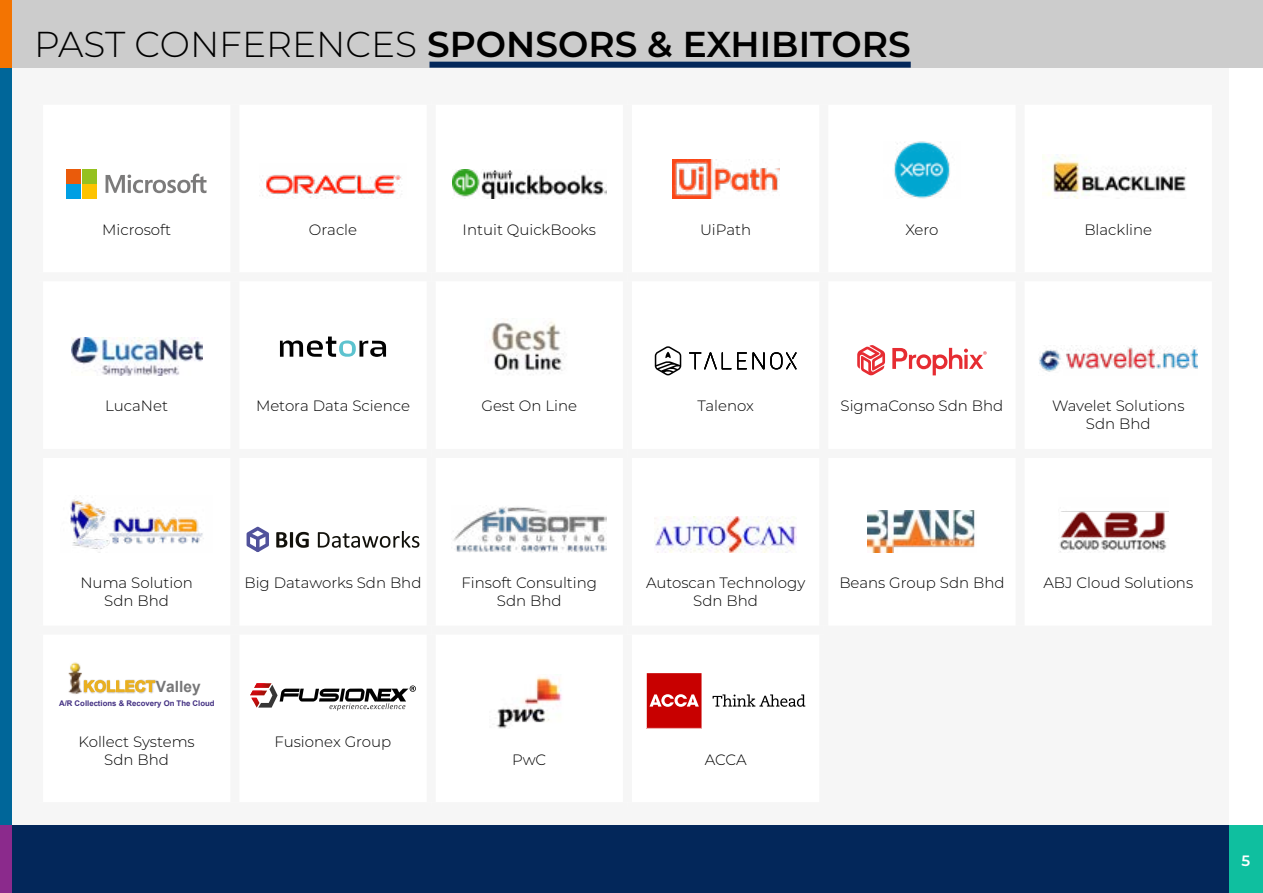
<style>
.page{position:relative;width:1263px;height:893px;background:#fff}
.page>*{position:absolute;margin:0;border:0;box-sizing:border-box;transform-origin:0 0}
.t1{font:600 36px "Montserrat";color:#000}
.t2{font:700 15.6px "Arial";color:#777778}
.t3{font:300 15px/18px "Montserrat";color:#000;text-align:center}
.t4{font:600 15px "Montserrat";color:#fff}
.t5{font:700 7.8px "Arial";color:#412e81}
.s1{font-weight:300}
</style>
<div class="page">
<div style="left:0;top:825px;width:1263px;height:68px;background:#03275a"></div>
<div style="left:1229px;top:825px;width:34px;height:68px;background:#0fbf9f"></div>
<div style="left:0;top:0;width:12px;height:893px;background:#069"></div>
<div style="left:12px;top:0;width:1251px;height:68px;background:#ccc"></div>
<div style="left:0;top:0;width:12px;height:68px;background:#f37402"></div>
<div style="left:0;top:825px;width:12px;height:68px;background:#8b2a8c"></div>
<div style="left:429px;top:62px;width:482px;height:6px;background:#03275a"></div>
<svg style="left:106px;top:174px;width:101px;height:19px"></svg>
<div style="left:67px;top:169px;width:14px;height:14px;background:#ea5b0b"></div>
<div style="left:82px;top:169px;width:15px;height:14px;background:#95c11f"></div>
<div style="left:67px;top:185px;width:14px;height:14px;background:#009fe3"></div>
<div style="left:82px;top:185px;width:15px;height:14px;background:#fdc300"></div>
<img style="left:266px;top:175px;width:135px;height:23px">
<img style="left:452px;top:169px;width:154px;height:30px">
<img style="left:672px;top:160px;width:107px;height:39px">
<img style="left:894px;top:142px;width:56px;height:56px">
<img style="left:1053px;top:161px;width:133px;height:38px">
<img style="left:71px;top:337px;width:131px;height:38px">
<svg style="left:280px;top:337px;width:106px;height:20px"></svg>
<img style="left:492px;top:323px;width:70px;height:47px">
<svg style="left:655px;top:346px;width:26px;height:29px"></svg>
<svg style="left:689px;top:352px;width:42px;height:17px"></svg>
<svg style="left:737px;top:352px;width:59px;height:17px"></svg>
<svg style="left:892px;top:348px;width:95px;height:27px"></svg>
<svg style="left:857px;top:345px;width:28px;height:30px"></svg>
<img style="left:1039px;top:347px;width:159px;height:25px">
<img style="left:70px;top:500px;width:133px;height:49px">
<svg style="left:276px;top:532px;width:33px;height:16px"></svg>
<svg style="left:318px;top:531px;width:101px;height:17px"></svg>
<svg style="left:247px;top:527px;width:22px;height:25px"></svg>
<img style="left:454px;top:507px;width:153px;height:45px">
<img style="left:655px;top:517px;width:141px;height:35px">
<img style="left:867px;top:510px;width:108px;height:42px">
<img style="left:1060px;top:511px;width:108px;height:39px">
<img style="left:91px;top:680px;width:65px;height:13px">
<svg style="left:88px;top:680px;width:67px;height:12px"></svg>
<img style="left:68px;top:662px;width:20px;height:32px">
<svg style="left:250px;top:683px;width:166px;height:28px"></svg>
<img style="left:497px;top:677px;width:64px;height:51px">
<svg style="left:646px;top:673px;width:56px;height:56px"></svg>
<svg style="left:712px;top:694px;width:93px;height:13px"></svg>
<h1 class="t1" style="left:34px;top:19px;width:878px"><span class="s1">PAST CONFERENCES</span> SPONSORS &amp; EXHIBITORS</h1>
<p class="t3" style="left:102px;top:220px;width:70px">Microsoft</p>
<p class="t3" style="left:309px;top:220px;width:50px">Oracle</p>
<p class="t3" style="left:463px;top:220px;width:135px">Intuit QuickBooks</p>
<p class="t3" style="left:700px;top:220px;width:53px">UiPath</p>
<p class="t3" style="left:905px;top:220px;width:35px">Xero</p>
<p class="t3" style="left:1084px;top:220px;width:69px">Blackline</p>
<p class="t3" style="left:105px;top:397px;width:64px">LucaNet</p>
<p class="t3" style="left:256px;top:397px;width:155px">Metora Data Science</p>
<p class="t3" style="left:481px;top:397px;width:97px">Gest On Line</p>
<p class="t3" style="left:697px;top:397px;width:58px">Talenox</p>
<p class="t3" style="left:840px;top:397px;width:164px">SigmaConso Sdn Bhd</p>
<p class="t3" style="left:1052px;top:397px;width:134px">Wavelet Solutions<br>Sdn Bhd</p>
<p class="t3" style="left:80px;top:573px;width:114px">Numa Solution<br>Sdn Bhd</p>
<p class="t3" style="left:244px;top:573px;width:179px">Big Dataworks Sdn Bhd</p>
<p class="t3" style="left:461px;top:573px;width:137px">Finsoft Consulting<br>Sdn Bhd</p>
<p class="t3" style="left:646px;top:573px;width:161px">Autoscan Technology<br>Sdn Bhd</p>
<p class="t3" style="left:839px;top:573px;width:167px">Beans Group Sdn Bhd</p>
<p class="t3" style="left:1043px;top:573px;width:151px">ABJ Cloud Solutions</p>
<p class="t2" style="left:156px;top:676px;width:46px">Valley</p>
<p class="t5" style="left:59px;top:698px;width:157px">A/R Collections &amp; Recovery On The Cloud</p>
<p class="t3" style="left:79px;top:732px;width:118px">Kollect Systems<br>Sdn Bhd</p>
<p class="t3" style="left:275px;top:732px;width:118px">Fusionex Group</p>
<p class="t3" style="left:512px;top:750px;width:36px">PwC</p>
<p class="t3" style="left:705px;top:750px;width:43px">ACCA</p>
<p class="t4" style="left:1241px;top:850px;width:10px">5</p>
</div>
